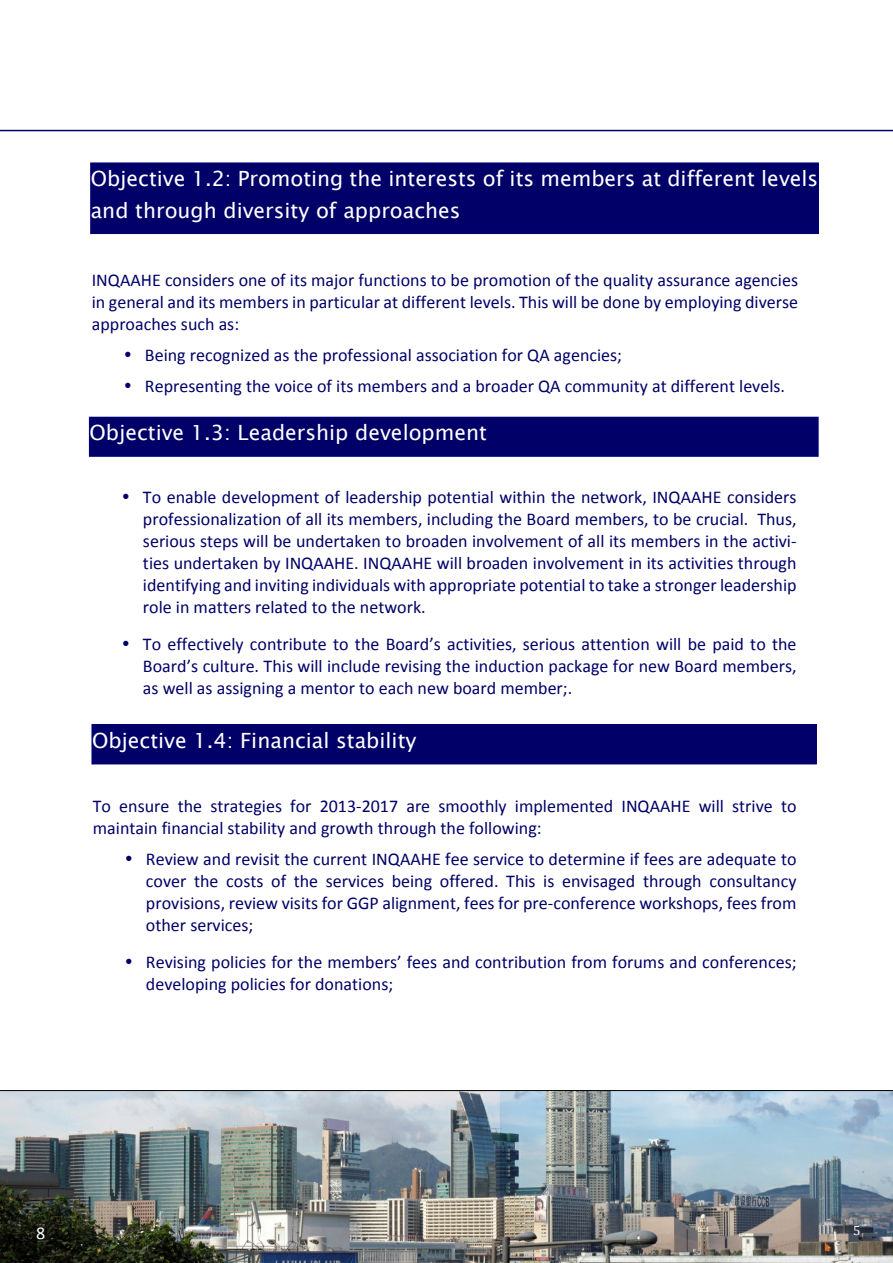
<style>
.page{position:relative;width:893px;height:1263px;background:#fff}
.page>*{position:absolute;margin:0;border:0;box-sizing:border-box;transform-origin:0 0}
.t1{font:21px/32.2px "Lucida Sans Unicode";color:#fff}
.t2{font:18px/22px "Calibri";color:#000068;text-align:justify}
.t3{font:18px/22px "Calibri";color:#000067}
.t4{font:18px "Calibri";color:#fff}
.t5{font:13.5px "Cambria";color:#fff}
</style>
<div class="page">
<div style="left:91px;top:163px;width:727px;height:70px;background:#000068"></div>
<div style="left:90px;top:162px;width:729px;height:72px;border:1px solid #000079"></div>
<div style="left:89px;top:417px;width:729px;height:39px;background:#000068"></div>
<div style="left:89px;top:417px;width:730px;height:40px;border:1px solid #000079"></div>
<div style="left:92px;top:724px;width:724px;height:40px;background:#000068"></div>
<div style="left:91px;top:724px;width:726px;height:40px;border:1px solid #000079"></div>
<hr style="left:0;top:130px;width:893px;height:1px;background:#000068">
<img style="left:0;top:1090px;width:893px;height:173px">
<p class="t1" style="left:91px;top:164px;width:729px">Objective 1.2: Promoting the interests of its members at different levels and through diversity of approaches</p>
<p class="t2" style="left:92px;top:270px;width:708px">INQAAHE considers one of its major functions to be promotion of the quality assurance agencies in general and its members in particular at different levels. This will be done by employing diverse approaches such as:</p>
<p class="t2" style="left:124px;top:345px;width:500px">✓ Being recognized as the professional association for QA agencies;</p>
<p class="t2" style="left:124px;top:376px;width:663px">✓ Representing the voice of its members and a broader QA community at different levels.</p>
<p class="t1" style="left:89px;top:418px;width:399px">Objective 1.3: Leadership development</p>
<p class="t2" style="left:143px;top:488px;width:655px;text-indent:-21px">✓ To enable development of leadership potential within the network, INQAAHE considers professionalization of all its members, including the Board members, to be crucial. Thus, serious steps will be undertaken to broaden involvement of all its members in the activi&shy;ties undertaken by INQAAHE. INQAAHE will broaden involvement in its activities through identifying and inviting individuals with appropriate potential to take a stronger leadership role in matters related to the network.</p>
<p class="t2" style="left:143px;top:634px;width:655px;text-indent:-21px">✓ To effectively contribute to the Board’s activities, serious attention will be paid to the Board’s culture. This will include revising the induction package for new Board members, as well as assigning a mentor to each new board member;.</p>
<p class="t1" style="left:92px;top:725px;width:326px">Objective 1.4: Financial stability</p>
<p class="t3" style="left:93px;top:797px;width:705px">To ensure the strategies for 2013-2017 are smoothly implemented INQAAHE will strive to maintain financial stability and growth through the following:</p>
<p class="t3" style="left:146px;top:850px;width:652px;text-align:justify;text-indent:-21px">✓ Review and revisit the current INQAAHE fee service to determine if fees are adequate to cover the costs of the services being offered. This is envisaged through consultancy provisions, review visits for GGP alignment, fees for pre-conference workshops, fees from other services;</p>
<p class="t3" style="left:146px;top:953px;width:652px;text-indent:-21px">✓ Revising policies for the members’ fees and contribution from forums and conferences; developing policies for donations;</p>
<p class="t4" style="left:36px;top:1225px;width:11px">8</p>
<p class="t5" style="left:853px;top:1224px;width:9px">5</p>
</div>
